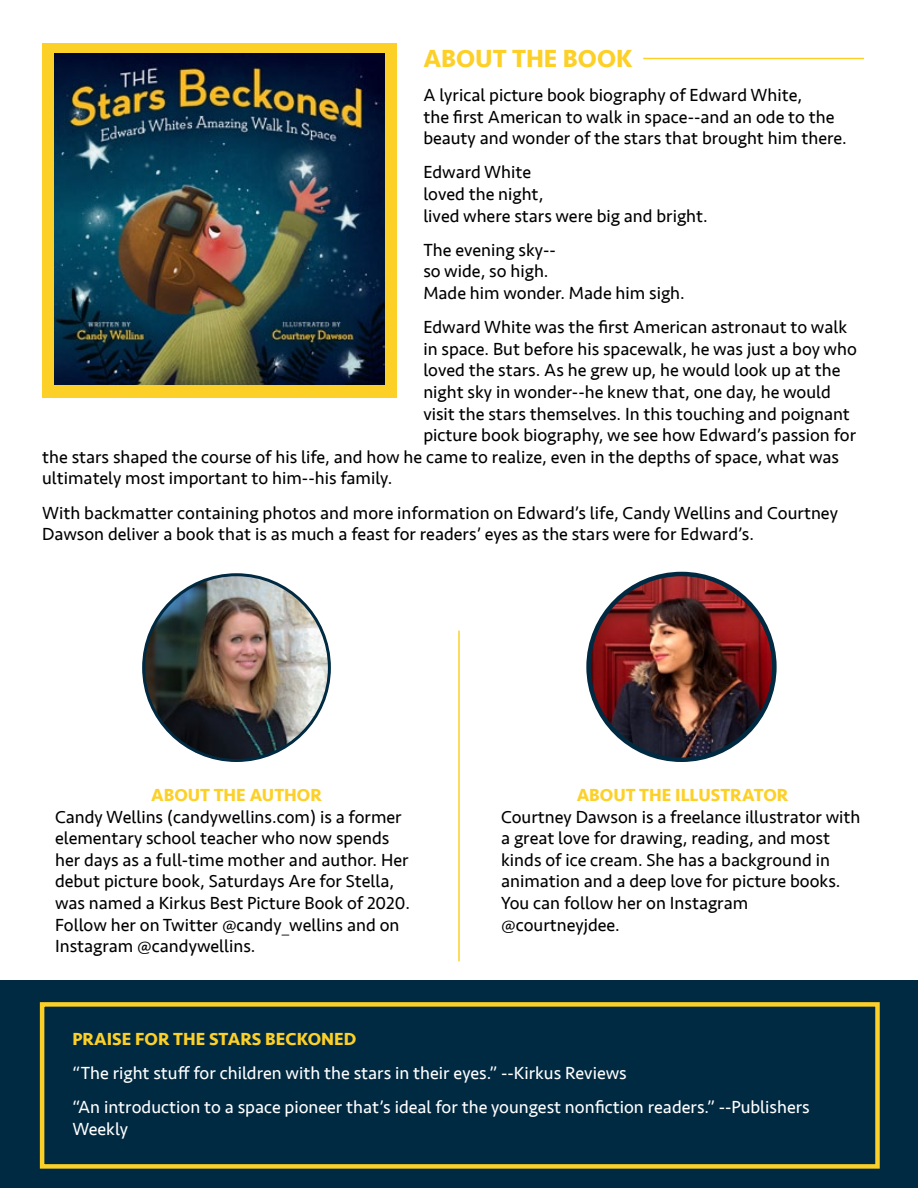
<style>
.page{position:relative;width:918px;height:1188px;background:#fff}
.page>*{position:absolute;margin:0;border:0;box-sizing:border-box;transform-origin:0 0}
.t1{font:700 25.5px "Seravek";color:#fdd028}
.t2{font:18px/21.6px "Seravek";color:#000}
.t3{font:18px/34.2px "Seravek";color:#fff}
.t4{font:700 18px "Seravek";color:#fdd028}
</style>
<div class="page">
<div style="left:0;top:981px;width:918px;height:207px;background:#002a42"></div>
<div style="left:42px;top:43px;width:354px;height:354px;background:#fdd028"></div>
<img style="left:54px;top:54px;width:331px;height:331px">
<img style="left:144px;top:575px;width:185px;height:185px;border-radius:93px">
<img style="left:589px;top:574px;width:185px;height:186px;border-radius:93px">
<div style="left:586px;top:572px;width:191px;height:190px;border:4px solid #002a42;border-radius:50%"></div>
<hr style="left:458px;top:631px;width:2px;height:330px;background:#fdd028">
<div style="left:40px;top:1002px;width:840px;height:167px;border:4px solid #fdd028"></div>
<hr style="left:643px;top:58px;width:221px;height:1px;background:#fdd028">
<h1 class="t1" style="left:423px;top:38px;width:211px">ABOUT THE BOOK</h1>
<p class="t2" style="left:423px;top:84px;width:425px">A lyrical picture book biography of Edward White,<br>the first American to walk in space--and an ode to the beauty and wonder of the stars that brought him there.</p>
<p class="t2" style="left:423px;top:162px;width:286px">Edward White<br>loved the night,<br>lived where stars were big and bright.</p>
<p class="t2" style="left:423px;top:239px;width:263px">The evening sky--<br>so wide, so high.<br>Made him wonder. Made him sigh.</p>
<p class="t2" style="left:423px;top:316px;width:425px">Edward White was the first American astronaut to walk</p>
<p class="t2" style="left:423px;top:338px;width:435px">in space. But before his spacewalk, he was just a boy who</p>
<p class="t2" style="left:423px;top:360px;width:419px">loved the stars. As he grew up, he would look up at the</p>
<p class="t2" style="left:423px;top:381px;width:409px">night sky in wonder--he knew that, one day, he would</p>
<p class="t2" style="left:423px;top:403px;width:428px">visit the stars themselves. In this touching and poignant</p>
<p class="t2" style="left:423px;top:424px;width:434px">picture book biography, we see how Edward’s passion for</p>
<p class="t2" style="left:42px;top:446px;width:799px">the stars shaped the course of his life, and how he came to realize, even in the depths of space, what was</p>
<p class="t2" style="left:42px;top:468px;width:352px">ultimately most important to him--his family.</p>
<p class="t2" style="left:42px;top:502px;width:797px">With backmatter containing photos and more information on Edward’s life, Candy Wellins and Courtney<br>Dawson deliver a book that is as much a feast for readers’ eyes as the stars were for Edward’s.</p>
<p class="t4" style="left:151px;top:781px;width:172px">ABOUT THE AUTHOR</p>
<p class="t2" style="left:55px;top:806px;width:356px">Candy Wellins (candywellins.com) is a former elementary school teacher who now spends her days as a full-time mother and author. Her debut picture book, Saturdays Are for Stella, was named a Kirkus Best Picture Book of 2020.<br>Follow her on Twitter @candy_wellins and on Instagram @candywellins.</p>
<p class="t4" style="left:577px;top:781px;width:213px">ABOUT THE ILLUSTRATOR</p>
<p class="t2" style="left:501px;top:806px;width:361px">Courtney Dawson is a freelance illustrator with a great love for drawing, reading, and most kinds of ice cream. She has a background in animation and a deep love for picture books.<br>You can follow her on Instagram @courtneyjdee.</p>
<p class="t4" style="left:72px;top:1024px;width:32px">PRAISE</p>
<p class="t4" style="left:135px;top:1024px;width:223px">FOR THE STARS BECKONED</p>
<p class="t3" style="left:72px;top:1056px;width:739px">“The right stuff for children with the stars in their eyes.” --Kirkus Reviews<br>“An introduction to a space pioneer that’s ideal for the youngest nonfiction readers.” --Publishers</p>
<p class="t3" style="left:72px;top:1112px;width:57px">Weekly</p>
</div>
